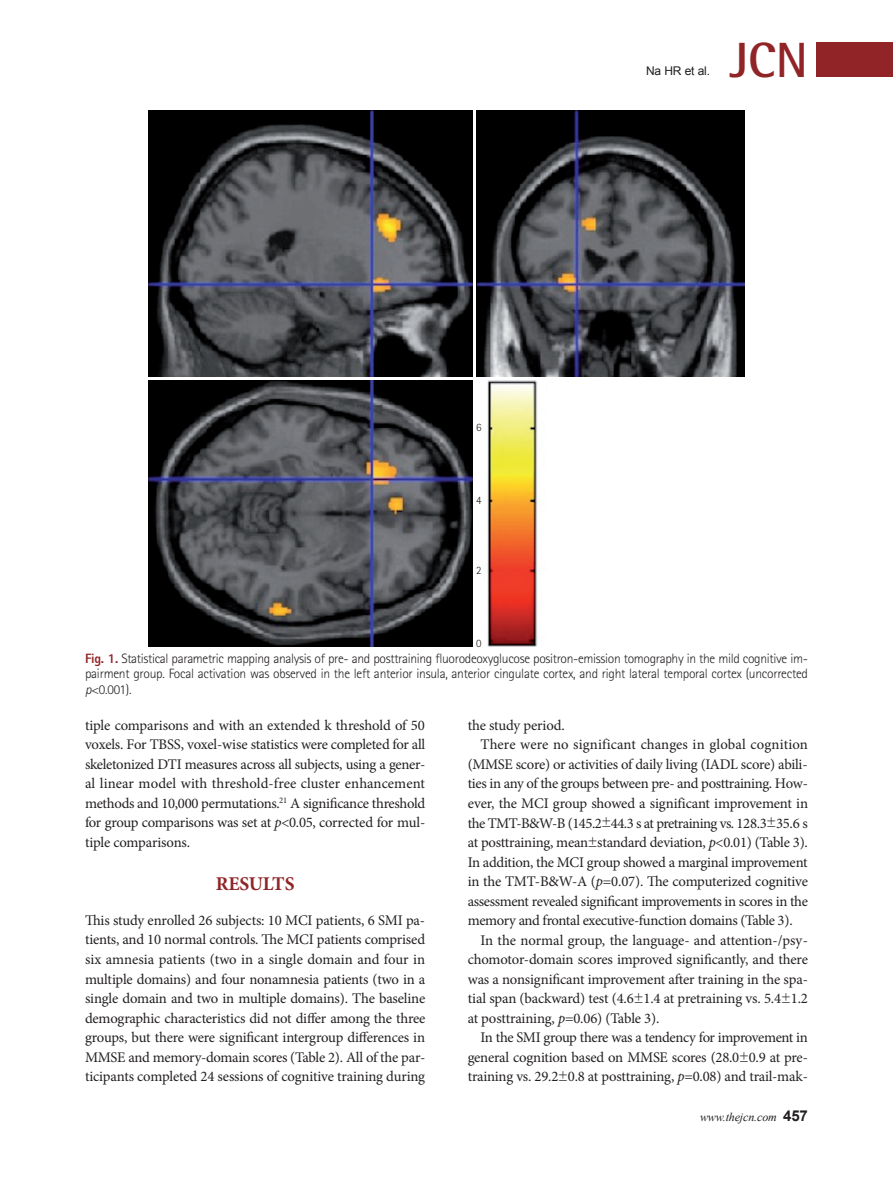
<style>
.page{position:relative;width:893px;height:1191px;background:#fff}
.page>*{position:absolute;margin:0;border:0;box-sizing:border-box;transform-origin:0 0}
.t1{font:700 49.5px "Rotis Semi Sans Std";color:#912427}
.t2{font:700 19.5px "Minion Pro";letter-spacing:-.01em;color:#912427}
.t3{font:14.7px/19.5px "Minion Pro";letter-spacing:-.02em;color:#231f20;text-align:justify}
.t4{font:14.7px "Minion Pro";letter-spacing:.01em;color:#231f20}
.t5{font:300 13.5px/15.8px "Rotis Sans Serif Std";letter-spacing:-.02em;color:#231f20;text-align:justify}
.t6{font:italic 12px "Times New Roman";letter-spacing:-.01em;color:#231f20}
.t7{font:12px "Arial";letter-spacing:-.01em;color:#231f20}
.t8{font:300 11.25px "Rotis Sans Serif Std";color:#231f20}
.s1{font-weight:800;color:#912427}
.s2{font-style:italic}
.s3{font-family:"Garamond"}
.s4{font-family:"Arial";font-weight:700;font-style:normal;font-size:15px}
</style>
<div class="page">
<div style="left:816px;top:43px;width:77px;height:34px;background:#912427"></div>
<img style="left:148px;top:111px;width:324px;height:265px">
<img style="left:148px;top:381px;width:324px;height:265px">
<img style="left:477px;top:111px;width:268px;height:265px">
<img style="left:487px;top:381px;width:51px;height:265px">
<p class="t8" style="left:476px;top:421px;width:7px">6</p>
<p class="t8" style="left:476px;top:494px;width:7px">4</p>
<p class="t8" style="left:476px;top:563px;width:7px">2</p>
<p class="t8" style="left:476px;top:637px;width:7px">0</p>
<p class="t7" style="left:646px;top:63px;width:66px">Na HR et al.</p>
<h1 class="t1" style="left:730px;top:30px;width:80px">JCN</h1>
<p class="t5" style="left:85px;top:650px;width:724px"><span class="s1">Fig. 1.</span> Statistical parametric mapping analysis of pre- and posttraining fluorodeoxyglucose positron-emission tomography in the mild cognitive im&shy;pairment group. Focal activation was observed in the left anterior insula, anterior cingulate cortex, and right lateral temporal cortex (uncorrected <span class="s2">p</span>&lt;0.001).</p>
<p class="t3" style="left:85px;top:715px;width:342px">tiple comparisons and with an extended k threshold of 50 voxels. For TBSS, voxel-wise statistics were completed for all skeletonized DTI measures across all subjects, using a gener&shy;al linear model with threshold-free cluster enhancement methods and 10,000 permutations.<sup>21</sup> A significance threshold for group comparisons was set at <span class="s2">p</span>&lt;0.05, corrected for mul&shy;tiple comparisons.</p>
<h2 class="t2" style="left:216px;top:870px;width:80px">RESULTS</h2>
<p class="t3" style="left:85px;top:910px;width:342px">This study enrolled 26 subjects: 10 MCI patients, 6 SMI pa&shy;tients, and 10 normal controls. The MCI patients comprised six amnesia patients (two in a single domain and four in multiple domains) and four nonamnesia patients (two in a single domain and two in multiple domains). The baseline demographic characteristics did not differ among the three groups, but there were significant intergroup differences in MMSE and memory-domain scores (Table 2). All of the par&shy;ticipants completed 24 sessions of cognitive training during</p>
<p class="t3" style="left:468px;top:715px;width:99px">the study period.</p>
<p class="t4" style="left:480px;top:735px;width:329px">There were no significant changes in global cognition</p>
<p class="t3" style="left:468px;top:754px;width:341px">(MMSE score) or activities of daily living (IADL score) abili-</p>
<p class="t3" style="left:468px;top:774px;width:342px">ties in any of the groups between pre- and posttraining. How-</p>
<p class="t3" style="left:468px;top:793px;width:342px">ever, the MCI group showed a significant improvement in</p>
<p class="t3" style="left:468px;top:813px;width:342px">the TMT-B&amp;W-B (145.2<span class="s3">±</span>44.3 s at pretraining vs. 128.3<span class="s3">±</span>35.6 s</p>
<p class="t3" style="left:468px;top:832px;width:342px">at posttraining, mean<span class="s3">±</span>standard deviation, <span class="s2">p</span>&lt;0.01) (Table 3).</p>
<p class="t3" style="left:468px;top:852px;width:341px">In addition, the MCI group showed a marginal improvement</p>
<p class="t3" style="left:468px;top:871px;width:342px">in the TMT-B&amp;W-A (<span class="s2">p</span>=0.07). The computerized cognitive</p>
<p class="t3" style="left:468px;top:891px;width:342px">assessment revealed significant improvements in scores in the</p>
<p class="t3" style="left:468px;top:910px;width:327px">memory and frontal executive-function domains (Table 3).</p>
<p class="t3" style="left:480px;top:930px;width:329px">In the normal group, the language- and attention-/psy-</p>
<p class="t3" style="left:468px;top:949px;width:342px">chomotor-domain scores improved significantly, and there</p>
<p class="t3" style="left:468px;top:969px;width:342px">was a nonsignificant improvement after training in the spa-</p>
<p class="t3" style="left:468px;top:988px;width:342px">tial span (backward) test (4.6<span class="s3">±</span>1.4 at pretraining vs. 5.4<span class="s3">±</span>1.2</p>
<p class="t3" style="left:468px;top:1008px;width:193px">at posttraining, <span class="s2">p</span>=0.06) (Table 3).</p>
<p class="t3" style="left:480px;top:1027px;width:329px">In the SMI group there was a tendency for improvement in</p>
<p class="t3" style="left:468px;top:1047px;width:342px">general cognition based on MMSE scores (28.0<span class="s3">±</span>0.9 at pre-</p>
<p class="t3" style="left:468px;top:1066px;width:342px">training vs. 29.2<span class="s3">±</span>0.8 at posttraining, <span class="s2">p</span>=0.08) and trail-mak-</p>
<p class="t6" style="left:700px;top:1108px;width:109px">www.thejcn.com <span class="s4">457</span></p>
</div>
